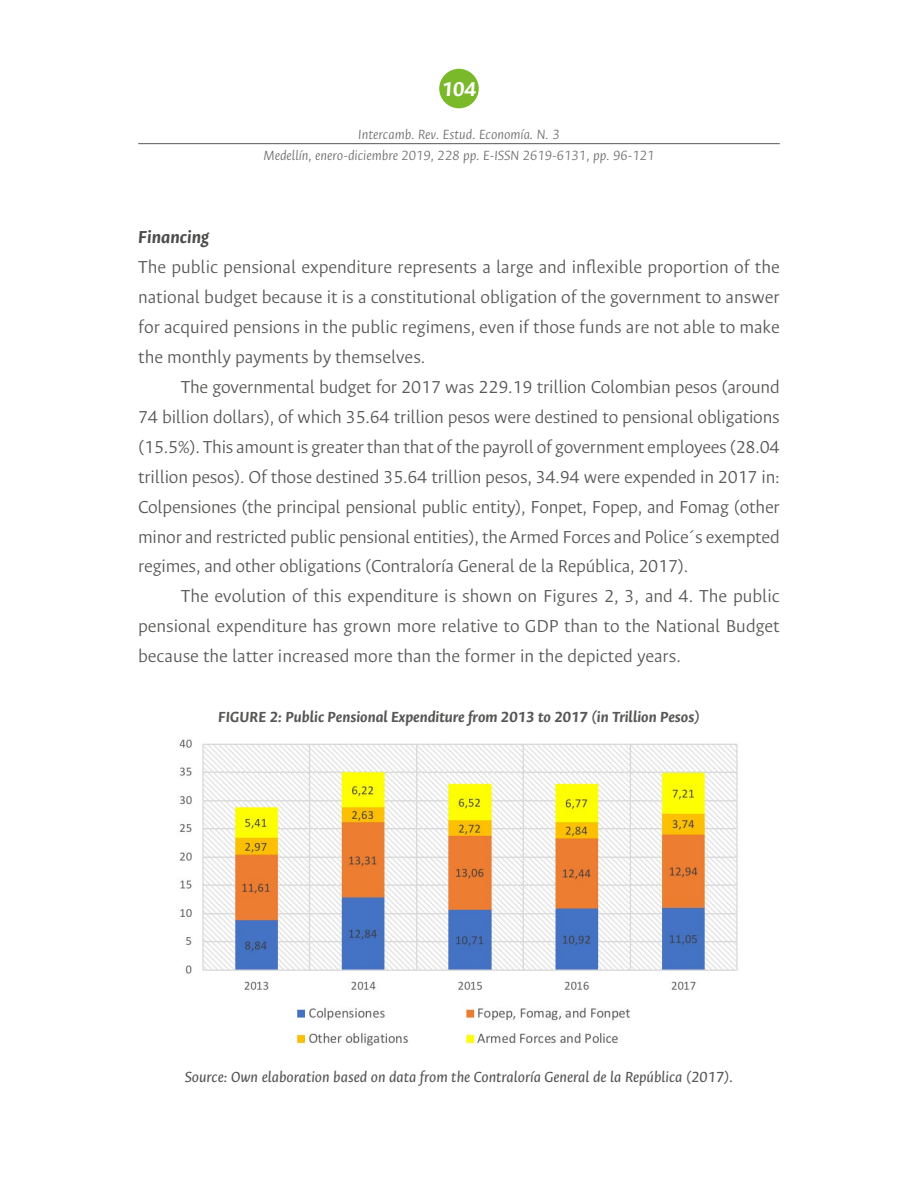
<style>
.page{position:relative;width:918px;height:1188px;background:#fff}
.page>*{position:absolute;margin:0;border:0;box-sizing:border-box;transform-origin:0 0}
.t1{font:italic 700 22.5px "Ancizar Sans";color:#fff}
.t2{font:300 19.5px/30px "Ancizar Sans";color:#575756;text-align:justify}
.t3{font:italic 700 19.5px "Ancizar Sans";color:#4d4c4b}
.t4{font:italic 16.5px "Ancizar Sans";color:#575756}
.t5{font:italic 700 16.5px "Ancizar Sans";color:#575756}
.t6{font:italic 300 15px "Ancizar Sans";color:#706f6f}
</style>
<div class="page">
<hr style="left:138px;top:143px;width:642px;height:1px;background:#575756">
<div style="left:439px;top:69px;width:40px;height:39px;background:#7ab929;border-radius:50%"></div>
<img style="left:179px;top:739px;width:559px;height:307px">
<p class="t1" style="left:442px;top:75px;width:36px">104</p>
<p class="t6" style="left:358px;top:126px;width:203px">Intercamb. Rev. Estud. Economía. N. 3</p>
<p class="t6" style="left:263px;top:148px;width:393px">Medellín, enero-diciembre 2019, 228 pp. E-ISSN 2619-6131, pp. 96-121</p>
<p class="t3" style="left:138px;top:225px;width:72px">Financing</p>
<p class="t2" style="left:138px;top:252px;width:643px">The public pensional expenditure represents a large and inflexible proportion of the national budget because it is a constitutional obligation of the government to answer for acquired pensions in the public regimens, even if those funds are not able to make the monthly payments by themselves.</p>
<p class="t2" style="left:138px;top:372px;width:643px;text-indent:43px">The governmental budget for 2017 was 229.19 trillion Colombian pesos (around 74 billion dollars), of which 35.64 trillion pesos were destined to pensional obligations (15.5%). This amount is greater than that of the payroll of government employees (28.04 trillion pesos). Of those destined 35.64 trillion pesos, 34.94 were expended in 2017 in:<br>Colpensiones (the principal pensional public entity), Fonpet, Fopep, and Fomag (other minor and restricted public pensional entities), the Armed Forces and Police´s exempted regimes, and other obligations (Contraloría General de la República, 2017).</p>
<p class="t2" style="left:138px;top:582px;width:643px;text-indent:43px">The evolution of this expenditure is shown on Figures 2, 3, and 4. The public pensional expenditure has grown more relative to GDP than to the National Budget because the latter increased more than the former in the depicted years.</p>
<p class="t5" style="left:218px;top:707px;width:483px">FIGURE 2: Public Pensional Expenditure from 2013 to 2017 (in Trillion Pesos)</p>
<p class="t4" style="left:185px;top:1068px;width:550px">Source: Own elaboration based on data from the Contraloría General de la República (2017).</p>
</div>
